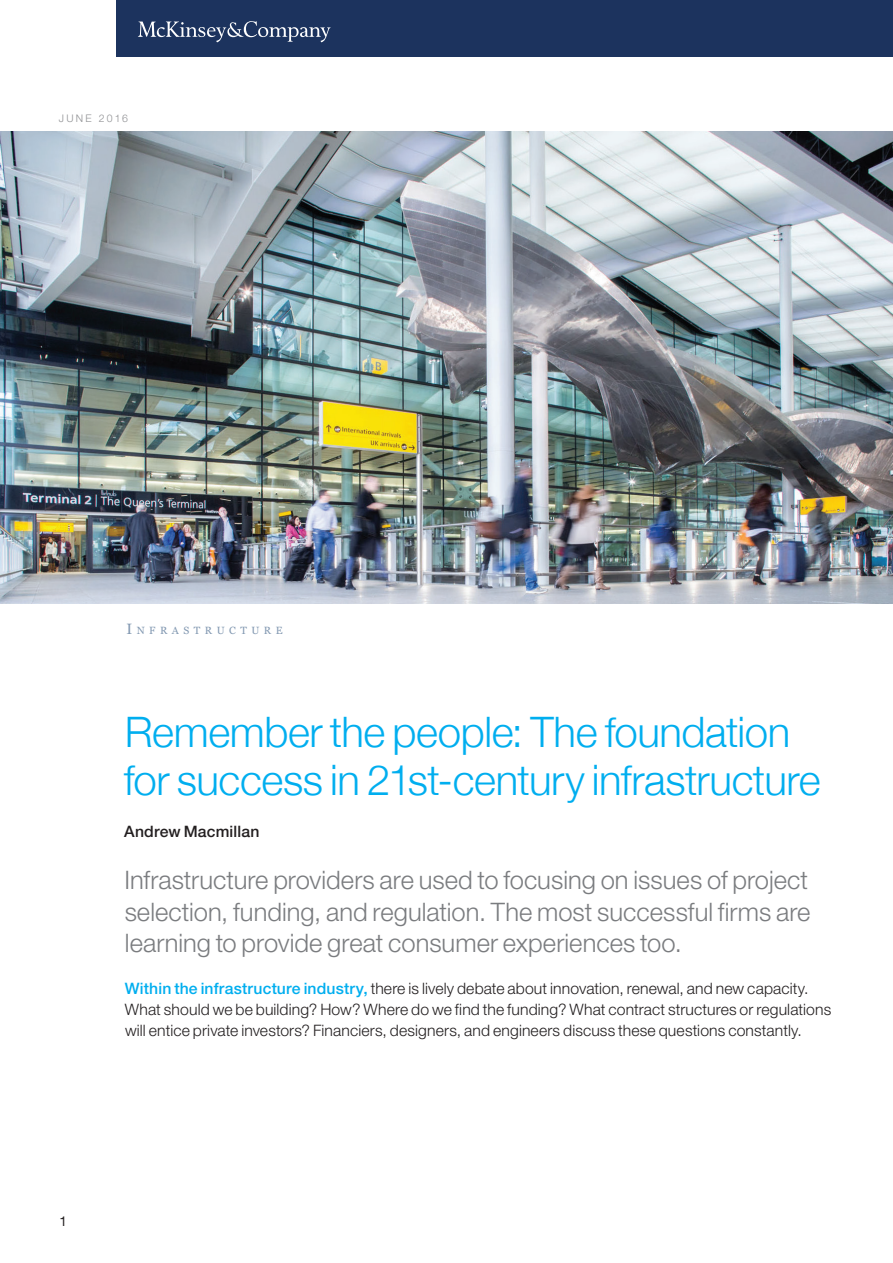
<style>
.page{position:relative;width:893px;height:1263px;background:#fff}
.page>*{position:absolute;margin:0;border:0;box-sizing:border-box;transform-origin:0 0}
.t1{font:300 42px/48px "Helvetica Neue";letter-spacing:-.01em;color:#00aeef}
.t2{font:300 25.5px/31.5px "Helvetica Neue LT Std";color:#7a7c7f;text-align:justify}
.t3{font:300 15.75px/21px "Helvetica Neue LT Std";letter-spacing:.01em;color:#231f20}
.t4{font:500 15.75px "Helvetica Neue LT Std";letter-spacing:.01em;color:#231f20}
.t5{font:13.5px "Helvetica Neue LT Std";color:#231f20}
.t6{font:10.5px "Georgia";letter-spacing:.43em;color:#8399b2}
.t7{font:300 10.5px "Helvetica Neue LT Std";letter-spacing:.21em;color:#919295}
.s1{font-size:15px}
.s2{font-weight:500;color:#00aeef}
</style>
<div class="page">
<img style="left:0;top:132px;width:893px;height:472px">
<div style="left:117px;top:0;width:776px;height:57px;background:#1c335e"></div>
<svg style="left:138px;top:21px;width:193px;height:21px"></svg>
<p class="t7" style="left:59px;top:112px;width:71px">JUNE 2016</p>
<p class="t6" style="left:126px;top:624px;width:158px"><span class="s1">I</span>NFRASTRUCTURE</p>
<h1 class="t1" style="left:124px;top:705px;width:698px">Remember the people: The foundation for success in 21st-century infrastructure</h1>
<p class="t4" style="left:124px;top:822px;width:137px">Andrew Macmillan</p>
<h2 class="t2" style="left:125px;top:864px;width:687px">Infrastructure providers are used to focusing on issues of project selection, funding, and regulation. The most successful firms are learning to provide great consumer experiences too.</h2>
<p class="t3" style="left:125px;top:978px;width:708px"><span class="s2">Within the infrastructure industry,</span> there is lively debate about innovation, renewal, and new capacity.<br>What should we be building? How? Where do we find the funding? What contract structures or regulations will entice private investors? Financiers, designers, and engineers discuss these questions constantly.</p>
<p class="t5" style="left:60px;top:1213px;width:9px">1</p>
</div>
